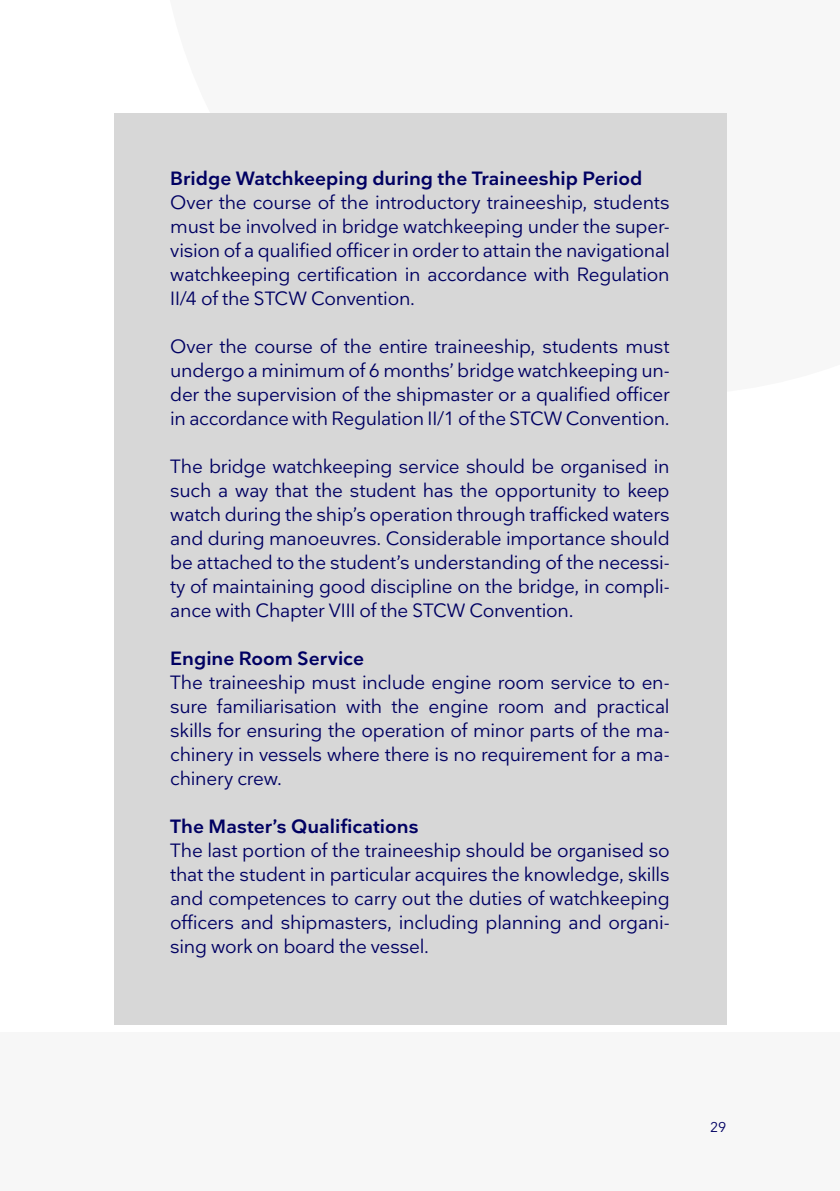
<style>
.page{position:relative;width:840px;height:1191px;background:#fff}
.page>*{position:absolute;margin:0;border:0;box-sizing:border-box;transform-origin:0 0}
.Brødtekst{font:19px/24px "Nationale";letter-spacing:-.015em;color:#000062;text-align:justify}
.Fed{font:600 19px "Nationale";color:#000062}
.t1{font:14px "Nationale";color:#000062}
</style>
<div class="page">
<div style="left:0;top:1032px;width:839px;height:159px;background:#f7f7f7"></div>
<div style="left:113px;top:113px;width:613px;height:911px;background:#d7d7d7"></div>
<p class="Fed" style="left:170px;top:166px;width:473px">Bridge Watchkeeping during the Traineeship Period</p>
<p class="Brødtekst" style="left:170px;top:189px;width:500px">Over the course of the introductory traineeship, students must be involved in bridge watchkeeping under the super&shy;vision of a qualified officer in order to attain the navigational watchkeeping certification in accordance with Regulation II/4 of the STCW Convention.</p>
<p class="Brødtekst" style="left:170px;top:333px;width:500px">Over the course of the entire traineeship, students must undergo a minimum of 6 months’ bridge watchkeeping un&shy;der the supervision of the shipmaster or a qualified officer in accordance with Regulation II/1 of the STCW Convention.</p>
<p class="Brødtekst" style="left:170px;top:453px;width:500px">The bridge watchkeeping service should be organised in such a way that the student has the opportunity to keep watch during the ship’s operation through trafficked waters and during manoeuvres. Considerable importance should be attached to the student’s understanding of the necessi&shy;ty of maintaining good discipline on the bridge, in compli&shy;ance with Chapter VIII of the STCW Convention.</p>
<p class="Fed" style="left:170px;top:646px;width:195px">Engine Room Service</p>
<p class="Brødtekst" style="left:170px;top:669px;width:500px">The traineeship must include engine room service to en&shy;sure familiarisation with the engine room and practical skills for ensuring the operation of minor parts of the ma&shy;chinery in vessels where there is no requirement for a ma&shy;chinery crew.</p>
<p class="Fed" style="left:170px;top:814px;width:250px">The Master’s Qualifications</p>
<p class="Brødtekst" style="left:170px;top:837px;width:500px">The last portion of the traineeship should be organised so that the student in particular acquires the knowledge, skills and competences to carry out the duties of watchkeeping officers and shipmasters, including planning and organi&shy;sing work on board the vessel.</p>
<p class="t1" style="left:709px;top:1118px;width:18px">29</p>
</div>
